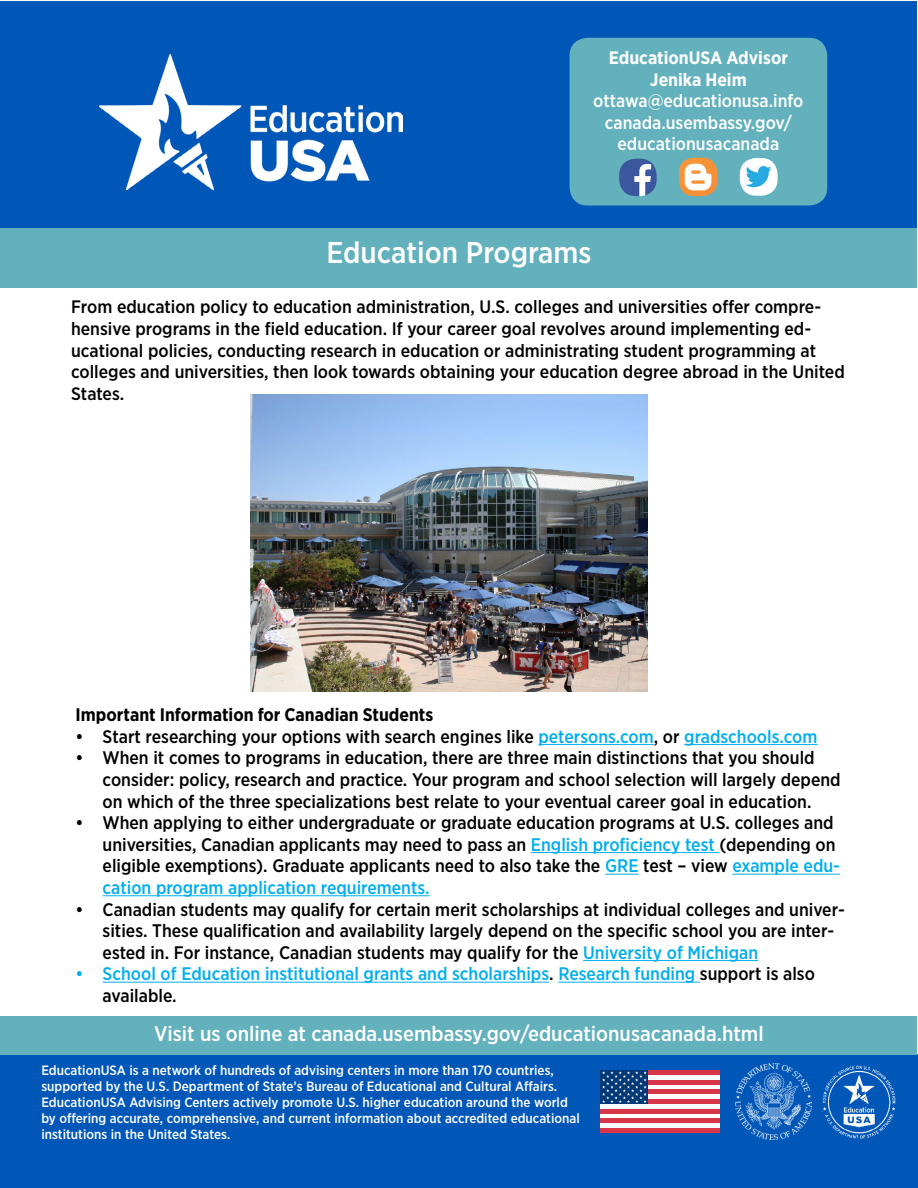
<style>
.page{position:relative;width:918px;height:1188px;background:#fff}
.page>*{position:absolute;margin:0;border:0;box-sizing:border-box;transform-origin:0 0}
.t1{font:500 30px "Gotham Narrow";color:#fff}
.t2{font:500 21px "Gotham Narrow";color:#fff}
.t3{font:500 18.15px/21.6px "Gotham Narrow";color:#000}
.t4{font:500 18.15px/21.6px "Gotham Narrow";color:#00aeef}
.t5{font:700 18.15px "Gotham Narrow";color:#000}
.t6{font:500 18px/21.6px "Gotham Narrow";color:#000}
.t7{font:500 18px/21.6px "Gotham Narrow";color:#fff;text-align:center}
.t8{font:700 18px/21.6px "Gotham Narrow";color:#fff;text-align:center}
.t9{font:500 13.5px/16.2px "Gotham Narrow";color:#fff}
.s1{color:#00aeef}
.s2{color:#000}
</style>
<div class="page">
<div style="left:1px;top:1px;width:916px;height:228px;background:#0057b8"></div>
<div style="left:1px;top:229px;width:916px;height:59px;background:#63b1bc"></div>
<img style="left:99px;top:54px;width:304px;height:135px">
<div style="left:570px;top:38px;width:257px;height:167px;background:#63b1bc;border-radius:18px"></div>
<img style="left:619px;top:159px;width:38px;height:37px">
<img style="left:679px;top:158px;width:38px;height:38px">
<img style="left:740px;top:158px;width:38px;height:38px">
<div style="left:0;top:1055px;width:918px;height:133px;background:#0057b8"></div>
<div style="left:1px;top:1016px;width:916px;height:39px;background:#63b1bc"></div>
<div style="left:600px;top:1104px;width:120px;height:5px;background:#fff"></div>
<div style="left:600px;top:1114px;width:120px;height:5px;background:#fff"></div>
<div style="left:600px;top:1123px;width:120px;height:5px;background:#fff"></div>
<div style="left:648px;top:1075px;width:72px;height:5px;background:#fff"></div>
<hr style="left:648px;top:1085px;width:72px;height:4px;background:#fff">
<div style="left:648px;top:1094px;width:72px;height:5px;background:#fff"></div>
<div style="left:600px;top:1109px;width:120px;height:5px;background:#d63647"></div>
<hr style="left:600px;top:1119px;width:120px;height:4px;background:#d63647">
<div style="left:600px;top:1128px;width:120px;height:5px;background:#d63647"></div>
<div style="left:648px;top:1070px;width:72px;height:5px;background:#d63647"></div>
<div style="left:648px;top:1080px;width:72px;height:5px;background:#d63647"></div>
<div style="left:648px;top:1089px;width:72px;height:5px;background:#d63647"></div>
<div style="left:648px;top:1099px;width:72px;height:5px;background:#d63647"></div>
<div style="left:600px;top:1070px;width:48px;height:34px;background:#003976"></div>
<svg style="left:602px;top:1071px;width:45px;height:32px"></svg>
<img style="left:736px;top:1064px;width:75px;height:75px">
<img style="left:822px;top:1065px;width:74px;height:74px">
<img style="left:251px;top:394px;width:396px;height:297px">
<hr style="left:538px;top:744px;width:116px;height:1px;background:#00aeef">
<hr style="left:684px;top:744px;width:133px;height:1px;background:#00aeef">
<hr style="left:531px;top:852px;width:188px;height:1px;background:#00aeef">
<hr style="left:605px;top:874px;width:34px;height:1px;background:#00aeef">
<hr style="left:732px;top:874px;width:108px;height:1px;background:#00aeef">
<hr style="left:103px;top:895px;width:327px;height:1px;background:#00aeef">
<hr style="left:583px;top:960px;width:175px;height:1px;background:#00aeef">
<hr style="left:103px;top:982px;width:446px;height:1px;background:#00aeef">
<hr style="left:558px;top:982px;width:142px;height:1px;background:#00aeef">
<p class="t8" style="left:609px;top:47px;width:181px">EducationUSA Advisor<br>Jenika Heim</p>
<p class="t7" style="left:593px;top:90px;width:212px">ottawa@educationusa.info canada.usembassy.gov/ educationusacanada</p>
<h1 class="t1" style="left:326px;top:234px;width:267px">Education Programs</h1>
<p class="t6" style="left:71px;top:296px;width:775px">From education policy to education administration, U.S. colleges and universities offer compre&shy;hensive programs in the field education. If your career goal revolves around implementing ed&shy;ucational policies, conducting research in education or administrating student programming at colleges and universities, then look towards obtaining your education degree abroad in the United States.</p>
<p class="t5" style="left:76px;top:703px;width:359px">Important Information for Canadian Students</p>
<p class="t3" style="left:76px;top:725px;width:743px">• Start researching your options with search engines like <span class="s1">petersons.com</span>, or <span class="s1">gradschools.com</span></p>
<p class="t3" style="left:103px;top:747px;width:740px;text-indent:-27px">• When it comes to programs in education, there are three main distinctions that you should consider: policy, research and practice. Your program and school selection will largely depend on which of the three specializations best relate to your eventual career goal in education.</p>
<p class="t3" style="left:103px;top:812px;width:739px;text-indent:-27px">• When applying to either undergraduate or graduate education programs at U.S. colleges and universities, Canadian applicants may need to pass an <span class="s1">English proficiency test</span> (depending on eligible exemptions). Graduate applicants need to also take the <span class="s1">GRE</span> test – view <span class="s1">example edu&shy;cation program application requirements.</span></p>
<p class="t3" style="left:103px;top:898px;width:744px;text-indent:-27px">• Canadian students may qualify for certain merit scholarships at individual colleges and univer&shy;sities. These qualification and availability largely depend on the specific school you are inter&shy;ested in. For instance, Canadian students may qualify for the <span class="s1">University of Michigan</span></p>
<p class="t4" style="left:103px;top:963px;width:714px;text-indent:-27px">• School of Education institutional grants and scholarships<span class="s2">.</span> Research funding <span class="s2">support is also available.</span></p>
<p class="t2" style="left:154px;top:1020px;width:611px">Visit us online at canada.usembassy.gov/educationusacanada.html</p>
<p class="t9" style="left:41px;top:1062px;width:540px">EducationUSA is a network of hundreds of advising centers in more than 170 countries, supported by the U.S. Department of State’s Bureau of Educational and Cultural Affairs.<br>EducationUSA Advising Centers actively promote U.S. higher education around the world by offering accurate, comprehensive, and current information about accredited educational institutions in the United States.</p>
</div>
